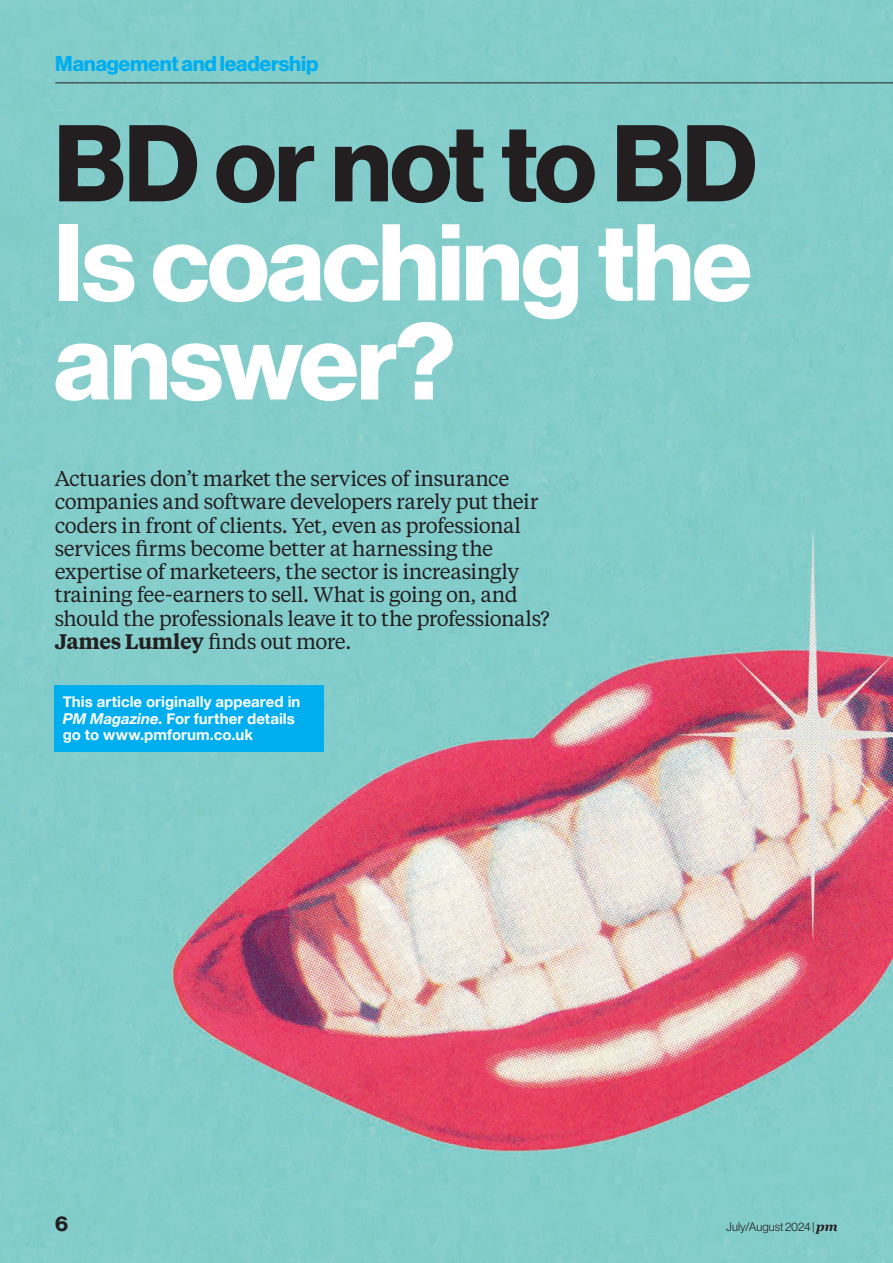
<style>
.page{position:relative;width:893px;height:1263px;background:#fff}
.page>*{position:absolute;margin:0;border:0;box-sizing:border-box;transform-origin:0 0}
._55_55pt_heading{font:106.5px/99px "N Haas Grotesk DS Pro 75 Bd";letter-spacing:-.015em;color:#fff;text-align:justify}
.Standfirst{font:21px/23.2px "Tiempos Text";letter-spacing:-.02em;color:#231f20}
.t1{font:21px "N Haas Grotesk DS Pro 75 Bd";letter-spacing:-.01em;color:#00aeef}
.t2{font:21px "N Haas Grotesk DS Pro 75 Bd";color:#231f20}
.Body__Georgia{font:700 15px/16.5px "Helvetica Neue";letter-spacing:.005em;color:#fff}
.t3{font:12px "N Haas Grotesk DS Pro 45 Lt";color:#231f20}
.s1{color:#231f20}
.s2{font-weight:600}
.s3{font-style:italic}
.s4{font-family:"Georgia";font-weight:700;font-style:italic;font-size:12.9px}
</style>
<div class="page">
<img style="left:0;top:0;width:893px;height:1263px">
<hr style="left:55px;top:83px;width:838px;height:1px;background:#231f20">
<div style="left:54px;top:686px;width:270px;height:66px;background:#00aeef"></div>
<p class="t1" style="left:55px;top:52px;width:265px">Management and leadership</p>
<p class="_55_55pt_heading" style="left:54px;top:116px;width:705px"><span class="s1">BD or not to BD </span>Is coaching the answer?</p>
<p class="Standfirst" style="left:55px;top:466px;width:496px">Actuaries don’t market the services of insurance companies and software developers rarely put their coders in front of clients. Yet, even as professional services firms become better at harnessing the expertise of marketeers, the sector is increasingly training fee-earners to sell. What is going on, and should the professionals leave it to the professionals?<br><span class="s2">James Lumley</span> finds out more.</p>
<p class="Body__Georgia" style="left:63px;top:694px;width:239px">This article originally appeared in<br><span class="s3">PM Magazine</span>. For further details go to www.pmforum.co.uk</p>
<p class="t2" style="left:55px;top:1211px;width:14px">6</p>
<p class="t3" style="left:726px;top:1220px;width:113px">July/August 2024 | <span class="s4">pm</span></p>
</div>
